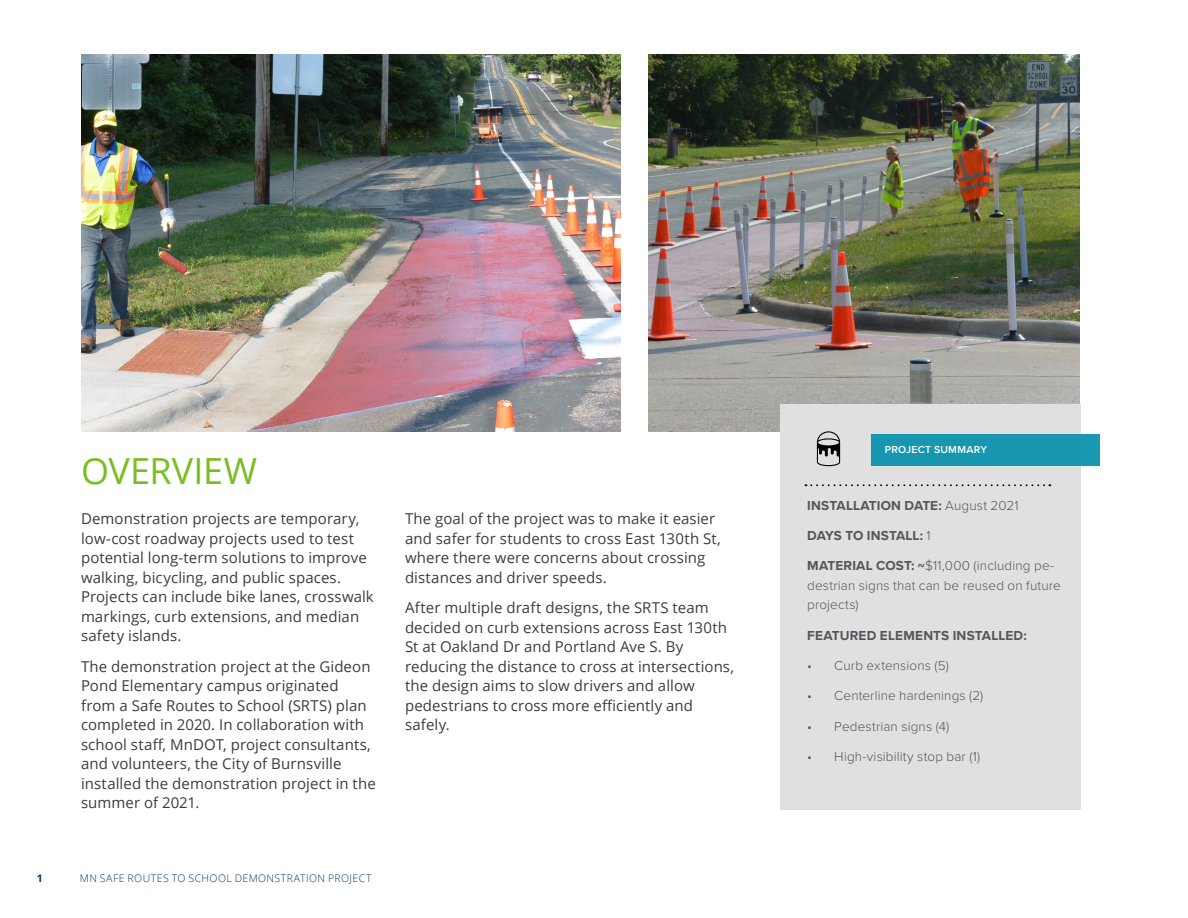
<style>
.page{position:relative;width:1188px;height:918px;background:#fff}
.page>*{position:absolute;margin:0;border:0;box-sizing:border-box;transform-origin:0 0}
.t1{font:36px "Open Sans";color:#78be21}
.t2{font:15px/19.5px "Open Sans";letter-spacing:.005em;color:#3a3c3e}
.t3{font:300 13.5px/19.5px "Proxima Nova";letter-spacing:.01em;color:#53565a}
.t4{font:700 13.5px "Proxima Nova";letter-spacing:.01em;color:#53565a}
.t5{font:700 13.5px "Proxima Nova";letter-spacing:-.01em;color:#53565a}
.t6{font:300 10.5px "Open Sans";letter-spacing:.035em;color:#003865}
.t7{font:600 10.5px "Proxima Nova";letter-spacing:.025em;color:#fff}
.t8{font:700 10.5px "Open Sans";color:#003865}
.s1{font-weight:300}
.s2{font-weight:700}
</style>
<div class="page">
<img style="left:648px;top:54px;width:432px;height:377px">
<div style="left:780px;top:405px;width:301px;height:405px;background:#e0e0e1"></div>
<div style="left:871px;top:434px;width:228px;height:32px;background:#1696af"></div>
<img style="left:81px;top:54px;width:540px;height:377px">
<svg style="left:805px;top:484px;width:245px;height:2px"></svg>
<svg style="left:817px;top:431px;width:23px;height:35px"></svg>
<h1 class="t1" style="left:81px;top:447px;width:178px">OVERVIEW</h1>
<p class="t2" style="left:81px;top:509px;width:294px">Demonstration projects are temporary, low-cost roadway projects used to test potential long-term solutions to improve walking, bicycling, and public spaces.<br>Projects can include bike lanes, crosswalk markings, curb extensions, and median safety islands.</p>
<p class="t2" style="left:81px;top:656px;width:296px">The demonstration project at the Gideon Pond Elementary campus originated from a Safe Routes to School (SRTS) plan completed in 2020. In collaboration with school staff, MnDOT, project consultants, and volunteers, the City of Burnsville installed the demonstration project in the summer of 2021.</p>
<p class="t8" style="left:37px;top:870px;width:7px">1</p>
<p class="t6" style="left:80px;top:871px;width:293px">MN SAFE ROUTES TO SCHOOL DEMONSTRATION PROJECT</p>
<p class="t2" style="left:405px;top:509px;width:317px">The goal of the project was to make it easier and safer for students to cross East 130th St, where there were concerns about crossing distances and driver speeds.</p>
<p class="t2" style="left:405px;top:598px;width:331px">After multiple draft designs, the SRTS team decided on curb extensions across East 130th St at Oakland Dr and Portland Ave S. By reducing the distance to cross at intersections, the design aims to slow drivers and allow pedestrians to cross more efficiently and safely.</p>
<p class="t7" style="left:885px;top:442px;width:104px">PROJECT SUMMARY</p>
<p class="t4" style="left:807px;top:495px;width:213px">INSTALLATION DATE: <span class="s1">August 2021</span></p>
<p class="t5" style="left:807px;top:525px;width:125px">DAYS TO INSTALL: <span class="s1">1</span></p>
<p class="t3" style="left:807px;top:555px;width:255px"><span class="s2">MATERIAL COST: ~</span>$11,000 (including pe&shy;destrian signs that can be reused on future projects)</p>
<p class="t4" style="left:807px;top:625px;width:221px">FEATURED ELEMENTS INSTALLED:</p>
<p class="t3" style="left:807px;top:655px;width:143px">• Curb extensions (5)</p>
<p class="t3" style="left:807px;top:685px;width:178px">• Centerline hardenings (2)</p>
<p class="t3" style="left:807px;top:716px;width:143px">• Pedestrian signs (4)</p>
<p class="t3" style="left:807px;top:746px;width:174px">• High-visibility stop bar (1)</p>
</div>
